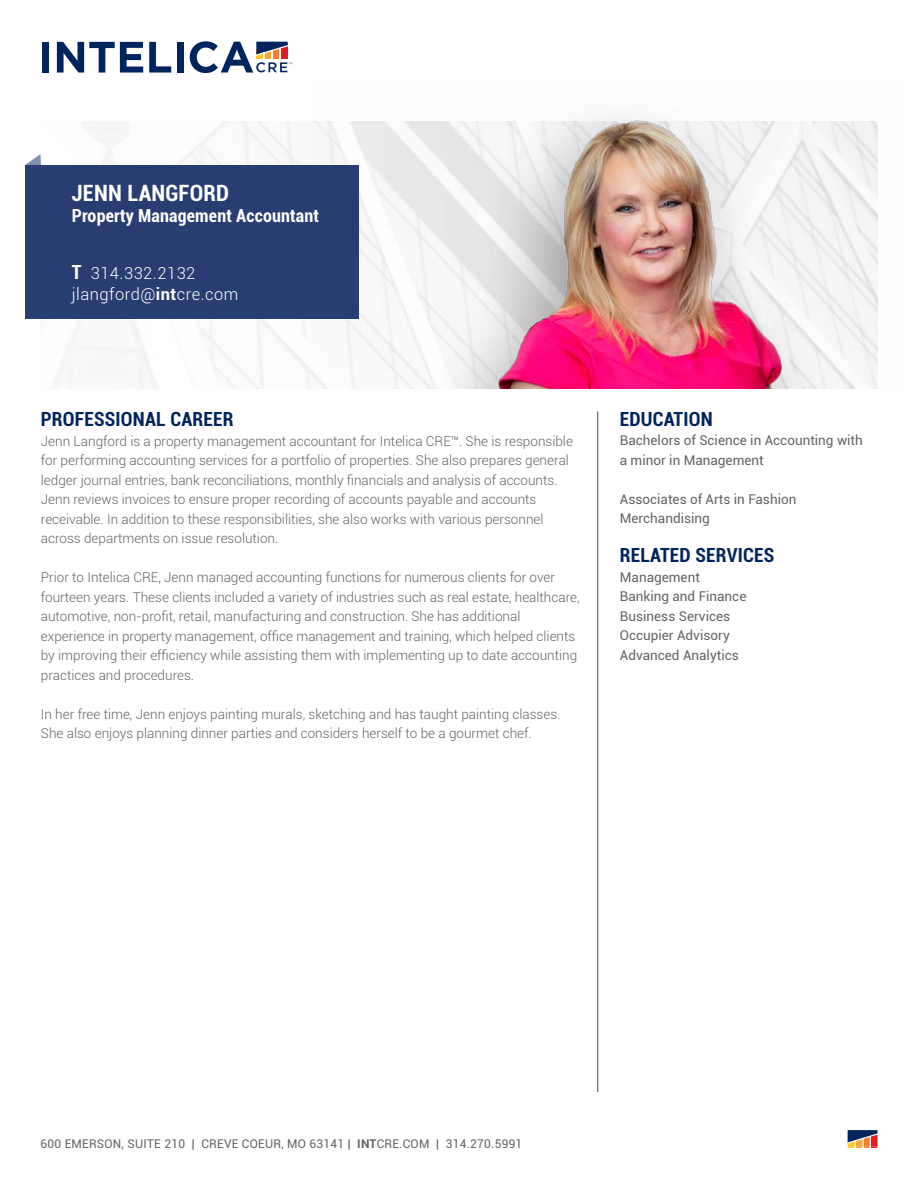
<style>
.page{position:relative;width:918px;height:1188px;background:#fff}
.page>*{position:absolute;margin:0;border:0;box-sizing:border-box;transform-origin:0 0}
.t1{font:700 condensed 22.5px "Roboto";letter-spacing:.01em;color:#fff}
.t2{font:700 condensed 19.5px "Roboto";letter-spacing:.01em;color:#00245d}
.t3{font:700 condensed 18px "Roboto";letter-spacing:.01em;color:#fff}
.t4{font:300 16.5px/21px "Roboto";letter-spacing:.03em;color:#fff}
.t5{font:300 13.5px/19.5px "Roboto";color:#636466}
.t6{font:13.5px/19.5px "Roboto";color:#636466}
.t7{font:12px "Roboto";letter-spacing:.02em;color:#636466}
.s1{font-weight:700;font-stretch:condensed;font-size:19.5px}
.s2{font-weight:700}
</style>
<div class="page">
<svg style="left:25px;top:154px;width:17px;height:11px"></svg>
<div style="left:42px;top:42px;width:7px;height:31px;background:#00245d"></div>
<svg style="left:57px;top:42px;width:86px;height:31px"></svg>
<svg style="left:149px;top:42px;width:22px;height:31px"></svg>
<div style="left:177px;top:42px;width:6px;height:31px;background:#00245d"></div>
<svg style="left:190px;top:41px;width:103px;height:32px"></svg>
<svg style="left:848px;top:1130px;width:30px;height:18px"></svg>
<hr style="left:598px;top:411px;width:1px;height:681px;background:#34477a">
<img style="left:312px;top:117px;width:566px;height:272px">
<div style="left:25px;top:165px;width:333px;height:154px;background:#283e73"></div>
<h1 class="t1" style="left:72px;top:177px;width:159px">JENN LANGFORD</h1>
<h3 class="t3" style="left:72px;top:203px;width:249px">Property Management Accountant</h3>
<p class="t4" style="left:72px;top:263px;width:168px"><span class="s1">T</span> 314.332.2132 jlangford@<span class="s2">int</span>cre.com</p>
<h2 class="t2" style="left:41px;top:406px;width:194px">PROFESSIONAL CAREER</h2>
<p class="t5" style="left:41px;top:431px;width:534px">Jenn Langford is a property management accountant for Intelica CRE™. She is responsible for performing accounting services for a portfolio of properties. She also prepares general ledger journal entries, bank reconciliations, monthly financials and analysis of accounts.<br>Jenn reviews invoices to ensure proper recording of accounts payable and accounts receivable. In addition to these responsibilities, she also works with various personnel across departments on issue resolution.</p>
<p class="t5" style="left:41px;top:567px;width:540px">Prior to Intelica CRE, Jenn managed accounting functions for numerous clients for over fourteen years. These clients included a variety of industries such as real estate, healthcare, automotive, non-profit, retail, manufacturing and construction. She has additional experience in property management, office management and training, which helped clients by improving their efficiency while assisting them with implementing up to date accounting practices and procedures.</p>
<p class="t5" style="left:41px;top:704px;width:521px">In her free time, Jenn enjoys painting murals, sketching and has taught painting classes.<br>She also enjoys planning dinner parties and considers herself to be a gourmet chef.</p>
<h2 class="t2" style="left:620px;top:405px;width:94px">EDUCATION</h2>
<p class="t6" style="left:620px;top:430px;width:244px">Bachelors of Science in Accounting with a minor in Management</p>
<p class="t6" style="left:620px;top:489px;width:178px">Associates of Arts in Fashion<br>Merchandising</p>
<h2 class="t2" style="left:620px;top:542px;width:156px">RELATED SERVICES</h2>
<p class="t6" style="left:620px;top:567px;width:128px">Management<br>Banking and Finance<br>Business Services<br>Occupier Advisory<br>Advanced Analytics</p>
<p class="t7" style="left:40px;top:1135px;width:483px">600 EMERSON, SUITE 210 | CREVE COEUR, MO 63141 | <span class="s2">INT</span>CRE.COM | 314.270.5991</p>
</div>
